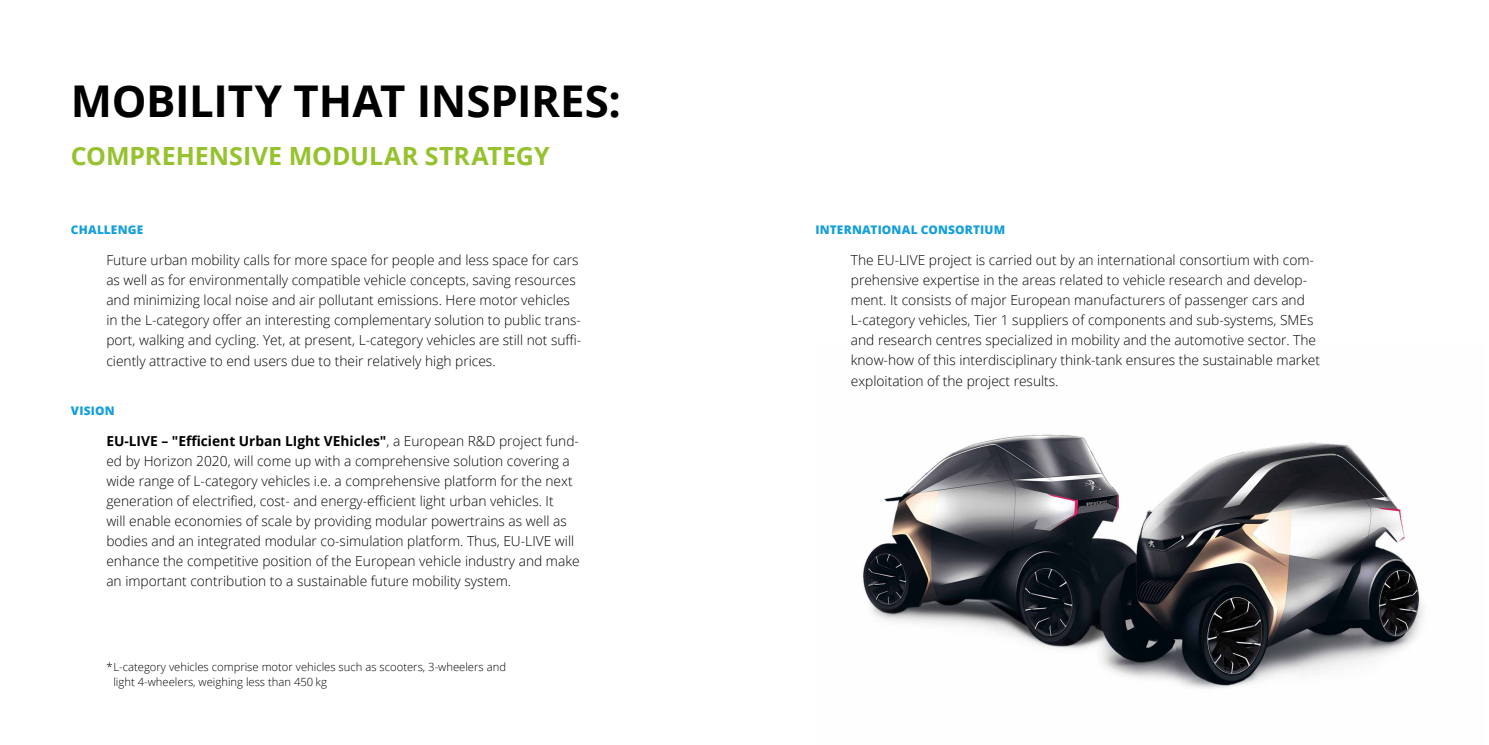
<style>
.page{position:relative;width:1489px;height:745px;background:#fff}
.page>*{position:absolute;margin:0;border:0;box-sizing:border-box;transform-origin:0 0}
.t1{font:700 43.75px "Open Sans";letter-spacing:-.005em;color:#000}
.t2{font:700 25px "Open Sans";color:#95c22d}
.t3{font:300 13.75px/20px "Open Sans";color:#000}
.t4{font:800 11.88px "Open Sans";letter-spacing:.015em;color:#159fdb}
.t5{font:300 11.25px/15px "Open Sans";color:#000}
.s1{font-weight:700}
</style>
<div class="page">
<img style="left:862px;top:434px;width:561px;height:255px">
<h1 class="t1" style="left:71px;top:70px;width:551px">MOBILITY THAT INSPIRES:</h1>
<h2 class="t2" style="left:71px;top:138px;width:480px">COMPREHENSIVE MODULAR STRATEGY</h2>
<p class="t4" style="left:71px;top:221px;width:74px">CHALLENGE</p>
<p class="t3" style="left:106px;top:250px;width:476px">Future urban mobility calls for more space for people and less space for cars as well as for environmentally compatible vehicle concepts, saving resources and minimizing local noise and air pollutant emissions. Here motor vehicles in the L-category offer an interesting complementary solution to public trans&shy;port, walking and cycling. Yet, at present, L-category vehicles are still not suffi&shy;ciently attractive to end users due to their relatively high prices.</p>
<p class="t4" style="left:71px;top:401px;width:45px">VISION</p>
<p class="t3" style="left:106px;top:430px;width:475px"><span class="s1">EU-LIVE – ″Efficient Urban LIght VEhicles″</span>, a European R&amp;D project fund&shy;ed by Horizon 2020, will come up with a comprehensive solution covering a wide range of L-category vehicles i.e. a comprehensive platform for the next generation of electrified, cost- and energy-efficient light urban vehicles. It<br>will enable economies of scale by providing modular powertrains as well as bodies and an integrated modular co-simulation platform. Thus, EU-LIVE will enhance the competitive position of the European vehicle industry and make an important contribution to a sustainable future mobility system.</p>
<p class="t5" style="left:113px;top:658px;width:394px;text-indent:-7px">*L-category vehicles comprise motor vehicles such as scooters, 3-wheelers and light 4-wheelers, weighing less than 450 kg</p>
<p class="t4" style="left:815px;top:221px;width:191px">INTERNATIONAL CONSORTIUM</p>
<p class="t3" style="left:850px;top:250px;width:471px">The EU-LIVE project is carried out by an international consortium with com&shy;prehensive expertise in the areas related to vehicle research and develop&shy;ment. It consists of major European manufacturers of passenger cars and L-category vehicles, Tier 1 suppliers of components and sub-systems, SMEs and research centres specialized in mobility and the automotive sector. The know-how of this interdisciplinary think-tank ensures the sustainable market exploitation of the project results.</p>
</div>
